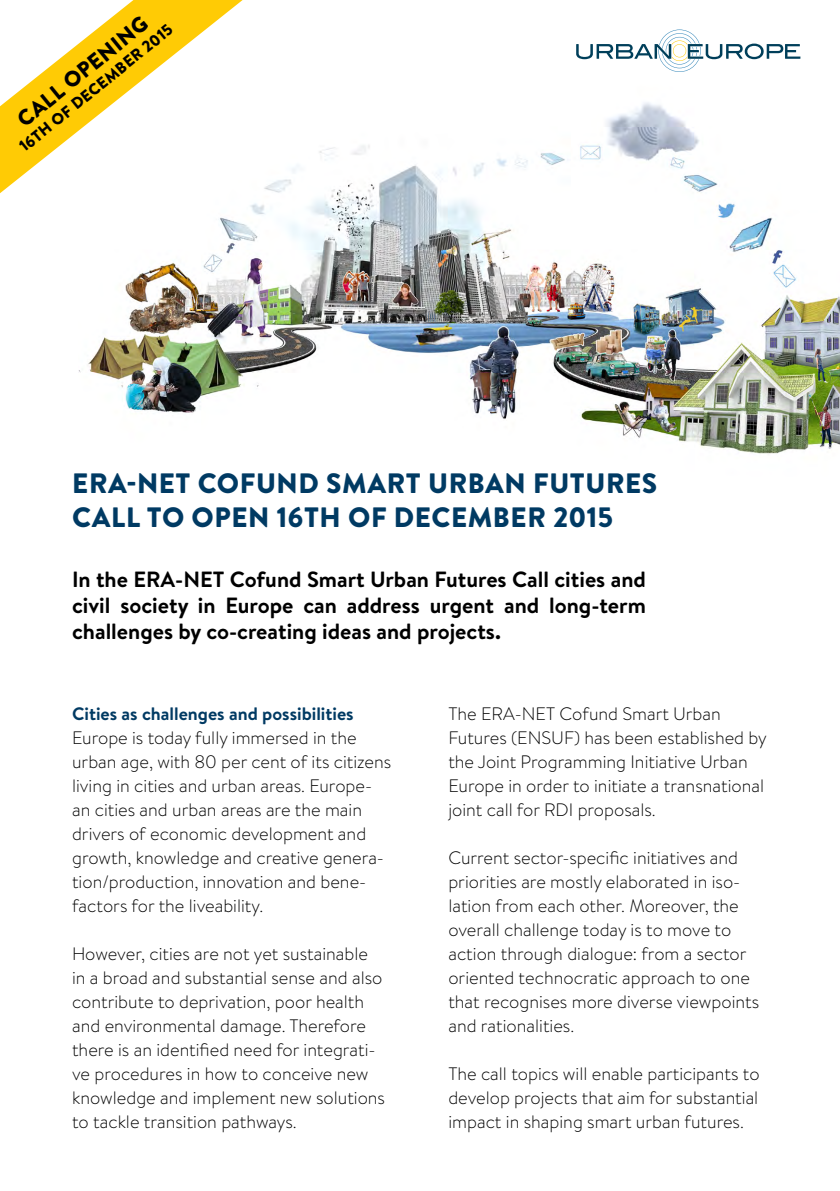
<style>
.page{position:relative;width:840px;height:1191px;background:#fff}
.page>*{position:absolute;margin:0;border:0;box-sizing:border-box;transform-origin:0 0}
.t1{font:900 28px "Brandon Text";letter-spacing:.02em;color:#003a63}
.t2{font:700 22px/26px "Brandon Text";color:#000;text-align:justify}
.t3{font:900 22px "Brandon Text";color:#000}
.t4{font:300 18px/24px "Brandon Text";color:#000}
.t5{font:700 18px "Brandon Text";color:#003a63}
.t6{font:900 16px "Brandon Text";color:#000}
</style>
<div class="page">
<img style="left:79px;top:29px;width:760px;height:425px">
<svg style="left:575px;top:30px;width:225px;height:42px"></svg>
<svg style="left:0;top:0;width:242px;height:193px"></svg>
<p class="t3" style="left:10px;top:110px;width:162px;rotate:-39deg">CA LL OPEN IN G</p>
<p class="t6" style="left:99px;top:71px;width:85px;rotate:-39deg">MBER 2015</p>
<p class="t6" style="left:14px;top:139px;width:80px;rotate:-39deg">16TH OF DECE</p>
<h1 class="t1" style="left:72px;top:464px;width:314px">ERA-NET COFUN D SMART</h1>
<h1 class="t1" style="left:428px;top:464px;width:195px">URBAN FUTURES</h1>
<h1 class="t1" style="left:72px;top:497px;width:340px">CALL TO OPEN 16TH OF DECE</h1>
<h1 class="t1" style="left:467px;top:497px;width:147px">MBER 2015</h1>
<p class="t2" style="left:72px;top:566px;width:575px">In the ERA-NET Cofund Smart Urban Futures Call cities and civil society in Europe can address urgent and long-term challenges by co-creating ideas and projects.</p>
<p class="t5" style="left:72px;top:701px;width:283px">Cities as challenges and possibilities</p>
<p class="t4" style="left:72px;top:725px;width:320px">Europe is today fully immersed in the urban age, with 80 per cent of its citizens living in cities and urban areas. Europe&shy;an cities and urban areas are the main drivers of economic development and growth, knowledge and creative genera&shy;tion/production, innovation and bene&shy;factors for the liveability.</p>
<p class="t4" style="left:72px;top:941px;width:314px">However, cities are not yet sustainable in a broad and substantial sense and also contribute to deprivation, poor health and environmental damage. Therefore there is an identified need for integrati&shy;ve procedures in how to conceive new knowledge and implement new solutions to tackle transition pathways.</p>
<p class="t4" style="left:448px;top:701px;width:320px">The ERA-NET Cofund Smart Urban Futures (ENSUF) has been established by the Joint Programming Initiative Urban Europe in order to initiate a transnational joint call for RDI proposals.</p>
<p class="t4" style="left:448px;top:845px;width:312px">Current sector-specific initiatives and priorities are mostly elaborated in iso&shy;lation from each other. Moreover, the overall challenge today is to move to action through dialogue: from a sector oriented technocratic approach to one that recognises more diverse viewpoints and rationalities.</p>
<p class="t4" style="left:448px;top:1061px;width:312px;text-align:justify">The call topics will enable participants to develop projects that aim for substantial impact in shaping smart urban futures.</p>
</div>
